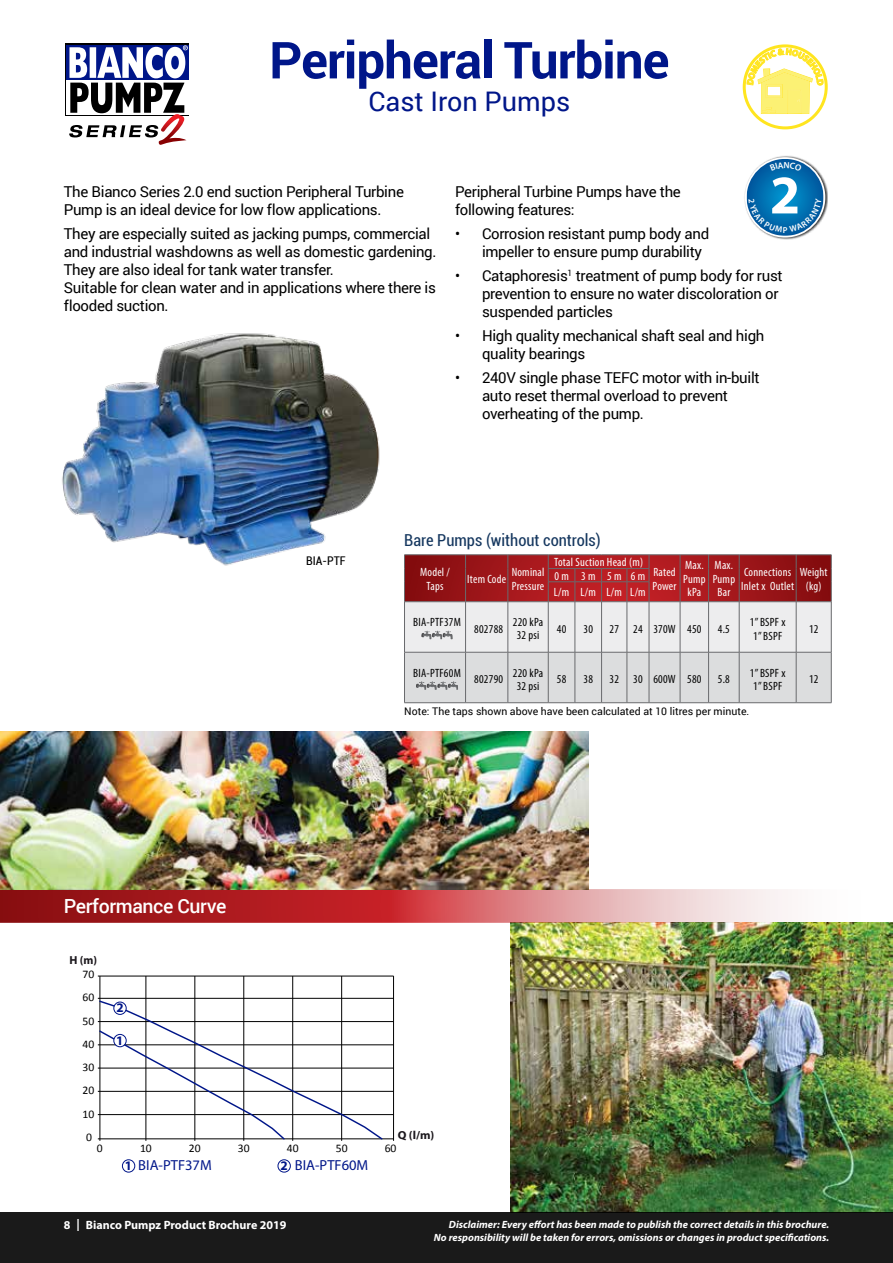
<style>
.page{position:relative;width:893px;height:1263px;background:#fff}
.page>*{position:absolute;margin:0;border:0;box-sizing:border-box;transform-origin:0 0}
.t1{font:700 54.75px "Myriad Pro";color:#fff}
.t2{font:700 51px "Roboto";letter-spacing:-.02em;color:#001689}
.t3{font:27px "Roboto";color:#001689}
.t4{font:500 19.5px "Roboto";letter-spacing:-.02em;color:#fff}
.t5{font:condensed 16.5px "Roboto";color:#15375f}
.t6{font:15px/18px "Roboto";letter-spacing:-.02em;color:#000}
.t7{font:14.55px "Myriad Pro";color:#001689}
.t8{font:700 13.05px "Myriad Pro";color:#001689}
.t9{font:condensed 12px/13.5px "Myriad Pro";letter-spacing:.02em;color:#fff;text-align:center}
.t10{font:condensed 12px/13.5px "Myriad Pro";letter-spacing:.02em;color:#000;text-align:center}
.t11{font:700 12px "Myriad Pro";color:#fff}
.t12{font:condensed 12px "Roboto";color:#000}
.t13{font:11.7px "Calibri";color:#010101}
.t14{font:700 11.7px "Myriad Pro";color:#1b171c;scale:1.05 1}
.t15{font:700 11.7px "Myriad Pro";color:#1b171c}
.t16{font:italic 700 10.5px/12.6px "Myriad Pro";color:#fff;text-align:right}
.t17{font:10.5px "Roboto";color:#000}
.t18{font:600 8.55px "Myriad Pro";color:#fff}
.s1{font-weight:700;font-size:13.05px}
</style>
<div class="page">
<img style="left:510px;top:922px;width:383px;height:290px">
<svg style="left:0;top:890px;width:788px;height:32px;background:#c65d61"></svg>
<img style="left:62px;top:333px;width:318px;height:233px">
<svg style="left:65px;top:44px;width:124px;height:72px"></svg>
<div style="left:66px;top:80px;width:122px;height:35px;background:#fff"></div>
<div style="left:66px;top:45px;width:122px;height:35px;background:#001689"></div>
<svg style="left:69px;top:45px;width:119px;height:100px"></svg>
<svg style="left:744px;top:46px;width:82px;height:82px"></svg>
<div style="left:743px;top:44px;width:85px;height:85px;border:3px solid #ffe51f;border-radius:50%"></div>
<img style="left:744px;top:156px;width:84px;height:84px">
<svg style="left:746px;top:158px;width:78px;height:79px;background:#0973b3"></svg>
<div style="left:745px;top:157px;width:80px;height:81px;border:2px solid #fff;border-radius:50%"></div>
<img style="left:0;top:731px;width:588px;height:159px">
<hr style="left:146px;top:976px;width:1px;height:165px;background:#000">
<hr style="left:244px;top:976px;width:1px;height:165px;background:#000">
<hr style="left:292px;top:976px;width:1px;height:165px;background:#000">
<hr style="left:341px;top:976px;width:1px;height:165px;background:#000">
<hr style="left:393px;top:976px;width:1px;height:165px;background:#000">
<hr style="left:100px;top:976px;width:1px;height:165px;background:#000">
<hr style="left:98px;top:1114px;width:296px;height:1px;background:#000">
<hr style="left:98px;top:1091px;width:296px;height:1px;background:#000">
<hr style="left:98px;top:1068px;width:296px;height:1px;background:#000">
<hr style="left:98px;top:1044px;width:296px;height:1px;background:#000">
<hr style="left:98px;top:1021px;width:296px;height:1px;background:#000">
<hr style="left:98px;top:998px;width:296px;height:1px;background:#000">
<hr style="left:98px;top:976px;width:296px;height:1px;background:#000">
<hr style="left:98px;top:1138px;width:296px;height:1px;background:#000">
<div style="left:122px;top:1159px;width:13px;height:13px;border:1px solid #001689;border-radius:50%"></div>
<div style="left:278px;top:1159px;width:13px;height:13px;border:1px solid #001689;border-radius:50%"></div>
<hr style="left:195px;top:976px;width:1px;height:165px;background:#000">
<svg style="left:98px;top:999px;width:286px;height:142px"></svg>
<div style="left:114px;top:1034px;width:12px;height:13px;background:#fff;border-radius:50%"></div>
<div style="left:114px;top:1034px;width:13px;height:13px;border:1px solid #001689;border-radius:50%"></div>
<svg style="left:404px;top:554px;width:428px;height:149px;background:#c9a0a2"></svg>
<div style="left:0;top:1212px;width:893px;height:51px;background:#1a1a1a"></div>
<svg style="left:747px;top:48px;width:76px;height:66px"></svg>
<svg style="left:770px;top:162px;width:32px;height:9px"></svg>
<svg style="left:749px;top:198px;width:33px;height:35px"></svg>
<svg style="left:789px;top:198px;width:33px;height:34px"></svg>
<h2 class="t2" style="left:269px;top:24px;width:402px">Peripheral Turbine</h2>
<h3 class="t3" style="left:368px;top:83px;width:203px">Cast Iron Pumps</h3>
<p class="t6" style="left:64px;top:182px;width:342px">The Bianco Series 2.0 end suction Peripheral Turbine<br>Pump is an ideal device for low flow applications.</p>
<p class="t6" style="left:64px;top:224px;width:374px">They are especially suited as jacking pumps, commercial and industrial washdowns as well as domestic gardening.<br>They are also ideal for tank water transfer.<br>Suitable for clean water and in applications where there is flooded suction.</p>
<h1 class="t1" style="left:770px;top:159px;width:32px">2</h1>
<p class="t18" style="left:783px;top:224px;width:6px">P</p>
<p class="t6" style="left:455px;top:182px;width:227px">Peripheral Turbine Pumps have the following features:</p>
<p class="t6" style="left:482px;top:224px;width:229px;text-indent:-27px">• Corrosion resistant pump body and impeller to ensure pump durability</p>
<p class="t6" style="left:482px;top:266px;width:302px;text-indent:-27px">• Cataphoresis<sup>1</sup> treatment of pump body for rust prevention to ensure no water discoloration or suspended particles</p>
<p class="t6" style="left:482px;top:326px;width:284px;text-indent:-27px">• High quality mechanical shaft seal and high quality bearings</p>
<p class="t6" style="left:482px;top:368px;width:279px;text-indent:-27px">• 240V single phase TEFC motor with in-built auto reset thermal overload to prevent overheating of the pump.</p>
<h3 class="t4" style="left:64px;top:892px;width:164px">Performance Curve</h3>
<p class="t15" style="left:69px;top:952px;width:29px">H (m)</p>
<p class="t13" style="left:82px;top:967px;width:13px">70</p>
<p class="t13" style="left:82px;top:990px;width:13px">60</p>
<p class="t13" style="left:82px;top:1013px;width:13px">50</p>
<p class="t13" style="left:82px;top:1036px;width:13px">40</p>
<p class="t13" style="left:82px;top:1060px;width:13px">30</p>
<p class="t13" style="left:82px;top:1083px;width:13px">20</p>
<p class="t13" style="left:82px;top:1106px;width:13px">10</p>
<p class="t13" style="left:86px;top:1129px;width:7px">0</p>
<p class="t8" style="left:116px;top:999px;width:9px">2</p>
<p class="t8" style="left:116px;top:1032px;width:9px">1</p>
<p class="t12" style="left:306px;top:553px;width:41px">BIA-PTF</p>
<p class="t5" style="left:404px;top:529px;width:198px">Bare Pumps (without controls)</p>
<p class="t9" style="left:420px;top:565px;width:31px">Model /<br>Taps</p>
<p class="t9" style="left:467px;top:572px;width:40px">Item Code</p>
<p class="t9" style="left:512px;top:565px;width:34px;text-align:left">Nominal<br>Pressure</p>
<p class="t9" style="left:554px;top:555px;width:90px">Total Suction Head (m)</p>
<p class="t9" style="left:554px;top:567px;width:93px;line-height:16.6px;text-align:left">0 m 3 m5 m6 m<br>L/m L/m L/m L/m</p>
<p class="t9" style="left:653px;top:565px;width:25px;text-align:left">Rated<br>Power</p>
<p class="t9" style="left:683px;top:558px;width:24px">Max.<br>Pump kPa</p>
<p class="t9" style="left:713px;top:558px;width:24px">Max.<br>Pump<br>Bar</p>
<p class="t9" style="left:741px;top:565px;width:55px;text-align:left">Connections<br>Inlet x Outlet</p>
<p class="t9" style="left:800px;top:565px;width:29px">Weight (kg)</p>
<p class="t10" style="left:413px;top:615px;width:49px">BIA-PTF37M</p>
<p class="t10" style="left:474px;top:622px;width:30px">802788</p>
<p class="t10" style="left:513px;top:615px;width:32px">220 kPa<br>32 psi</p>
<p class="t10" style="left:557px;top:622px;width:11px">40</p>
<p class="t10" style="left:583px;top:622px;width:11px">30</p>
<p class="t10" style="left:609px;top:622px;width:93px">27 24 370W 450</p>
<p class="t10" style="left:718px;top:622px;width:14px">4.5</p>
<p class="t10" style="left:750px;top:615px;width:37px;text-align:left">1” BSPF x<br>1” BSPF</p>
<p class="t10" style="left:809px;top:622px;width:11px">12</p>
<p class="t10" style="left:474px;top:672px;width:30px">802790</p>
<p class="t10" style="left:513px;top:666px;width:32px">220 kPa<br>32 psi</p>
<p class="t10" style="left:557px;top:672px;width:11px">58</p>
<p class="t10" style="left:583px;top:672px;width:11px">38</p>
<p class="t10" style="left:609px;top:672px;width:93px">32 30 600W 580</p>
<p class="t10" style="left:718px;top:672px;width:14px">5.8</p>
<p class="t10" style="left:750px;top:666px;width:37px;text-align:left">1” BSPF x<br>1” BSPF</p>
<p class="t10" style="left:809px;top:672px;width:11px">12</p>
<p class="t17" style="left:404px;top:703px;width:347px">Note: The taps shown above have been calculated at 10 litres per minute.</p>
<p class="t10" style="left:413px;top:666px;width:49px">BIA-PTF60M</p>
<p class="t14" style="left:398px;top:1128px;width:36px">Q (l/m)</p>
<p class="t13" style="left:238px;top:1140px;width:13px">30</p>
<p class="t13" style="left:287px;top:1140px;width:13px">40</p>
<p class="t13" style="left:336px;top:1140px;width:13px">50</p>
<p class="t13" style="left:97px;top:1140px;width:7px">0</p>
<p class="t13" style="left:140px;top:1140px;width:13px">10</p>
<p class="t13" style="left:189px;top:1140px;width:13px">20</p>
<p class="t13" style="left:385px;top:1140px;width:13px">60</p>
<p class="t7" style="left:125px;top:1156px;width:88px"><span class="s1">1</span> BIA-PTF37M</p>
<p class="t7" style="left:280px;top:1156px;width:89px"><span class="s1">2</span> BIA-PTF60M</p>
<p class="t11" style="left:64px;top:1217px;width:224px">8 | Bianco Pumpz Product Brochure 2019</p>
<p class="t16" style="left:434px;top:1218px;width:397px">Disclaimer: Every effort has been made to publish the correct details in this brochure.<br>No responsibility will be taken for errors, omissions or changes in product specifications.</p>
</div>
